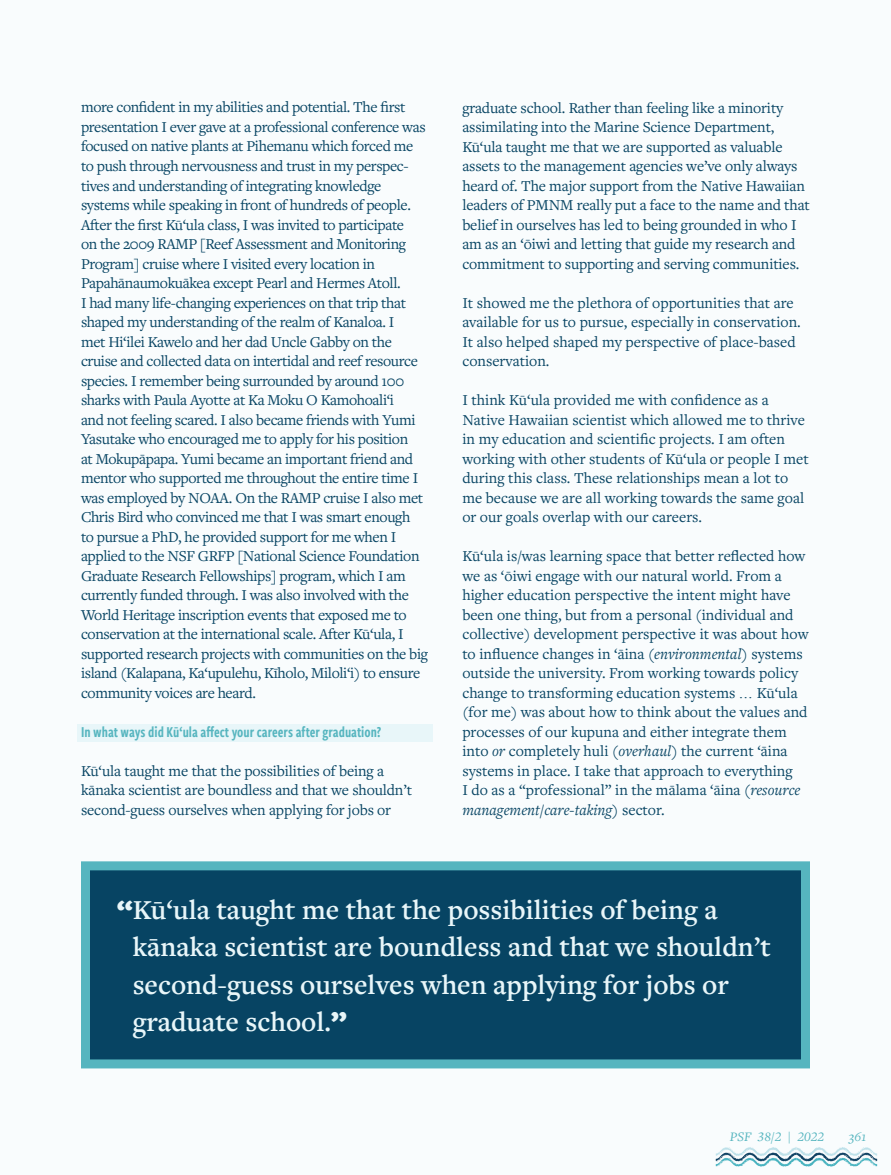
<style>
.page{position:relative;width:891px;height:1175px;background:#fff}
.page>*{position:absolute;margin:0;border:0;box-sizing:border-box;transform-origin:0 0}
.t1{font:600 28.5px/37.5px "Freight Text Pro";color:#e8f6f9}
.t2{font:15.75px/19.5px "Freight Text Pro";letter-spacing:-.01em;color:#074463}
.t3{font:15.75px "Freight Sans Cmp Pro Semi";color:#56b5bf}
.t4{font:italic 13.5px "Freight Text Pro";color:#56b5bf}
.s1{font-style:italic}
.s2{font-family:"Times New Roman"}
.s3{font-family:"Freight Sans Cnd Pro";font-weight:900}
</style>
<div class="page">
<div style="left:0;top:0;width:891px;height:1174px;background:#f9fcfd"></div>
<img style="left:801px;top:1147px;width:77px;height:20px">
<img style="left:715px;top:1147px;width:86px;height:20px">
<div style="left:77px;top:724px;width:356px;height:17px;background:#e8f6f9"></div>
<div style="left:86px;top:866px;width:720px;height:198px;background:#074463"></div>
<div style="left:81px;top:861px;width:729px;height:207px;border:9px solid #56b5bf"></div>
<p class="t2" style="left:81px;top:97px;width:349px">more confident in my abilities and potential. The first presentation I ever gave at a professional conference was focused on native plants at Pihemanu which forced me to push through nervousness and trust in my perspec&shy;tives and understanding of integrating knowledge systems while speaking in front of hundreds of people.<br>After the first Kū‘ula class, I was invited to participate<br>on the 2009 RAMP [Reef Assessment and Monitoring Program] cruise where I visited every location in Papahānaumokuākea except Pearl and Hermes Atoll.<br>I had many life-changing experiences on that trip that shaped my understanding of the realm of Kanaloa. I<br>met Hi‘ilei Kawelo and her dad Uncle Gabby on the cruise and collected data on intertidal and reef resource species. I remember being surrounded by around 100 sharks with Paula Ayotte at Ka Moku O Kamohoali‘i<br>and not feeling scared. I also became friends with Yumi Yasutake who encouraged me to apply for his position<br>at Mokupāpapa. Yumi became an important friend and mentor who supported me throughout the entire time I was employed by NOAA. On the RAMP cruise I also met Chris Bird who convinced me that I was smart enough<br>to pursue a PhD, he provided support for me when I applied to the NSF GRFP [National Science Foundation Graduate Research Fellowships] program, which I am currently funded through. I was also involved with the World Heritage inscription events that exposed me to conservation at the international scale. After Kū‘ula, I supported research projects with communities on the big island (Kalapana, Ka‘upulehu, Kīholo, Miloli‘i) to ensure community voices are heard.</p>
<p class="t3" style="left:81px;top:721px;width:302px">In what ways did Kū‘ula affect your careers after graduation?</p>
<p class="t2" style="left:81px;top:760px;width:333px">Kū‘ula taught me that the possibilities of being a kānaka scientist are boundless and that we shouldn’t second-guess ourselves when applying for jobs or</p>
<p class="t2" style="left:462px;top:97px;width:349px">graduate school. Rather than feeling like a minority assimilating into the Marine Science Department, Kū‘ula taught me that we are supported as valuable assets to the management agencies we’ve only always heard of. The major support from the Native Hawaiian leaders of PMNM really put a face to the name and that belief in ourselves has led to being grounded in who I am as an ‘ōiwi and letting that guide my research and commitment to supporting and serving communities.</p>
<p class="t2" style="left:462px;top:292px;width:340px">It showed me the plethora of opportunities that are available for us to pursue, especially in conservation.<br>It also helped shaped my perspective of place-based conservation.</p>
<p class="t2" style="left:462px;top:390px;width:348px">I think Kū‘ula provided me with confidence as a Native Hawaiian scientist which allowed me to thrive in my education and scientific projects. I am often working with other students of Kū‘ula or people I met during this class. These relationships mean a lot to me because we are all working towards the same goal or our goals overlap with our careers.</p>
<p class="t2" style="left:462px;top:546px;width:348px">Kū‘ula is/was learning space that better reflected how we as ‘ōiwi engage with our natural world. From a higher education perspective the intent might have been one thing, but from a personal (individual and collective) development perspective it was about how to influence changes in ‘āina (<span class="s1">environmental</span>) systems outside the university. From working towards policy change to transforming education systems <span class="s2">...</span> Kū‘ula (for me) was about how to think about the values and processes of our kupuna and either integrate them into <span class="s1">or</span> completely huli (<span class="s1">overhaul</span>) the current ‘āina systems in place. I take that approach to everything<br>I do as a “professional” in the mālama ‘āina (<span class="s1">resource management/care-taking</span>) sector.</p>
<h1 class="t1" style="left:133px;top:889px;width:640px;text-indent:-16px"><span class="s3">“</span>Kū‘ula taught me that the possibilities of being a kānaka scientist are boundless and that we shouldn’t second-guess ourselves when applying for jobs or graduate school.<span class="s3">”</span></h1>
<p class="t4" style="left:730px;top:1128px;width:96px">PSF 38/2 | 2022</p>
<p class="t4" style="left:849px;top:1128px;width:19px">361</p>
</div>
